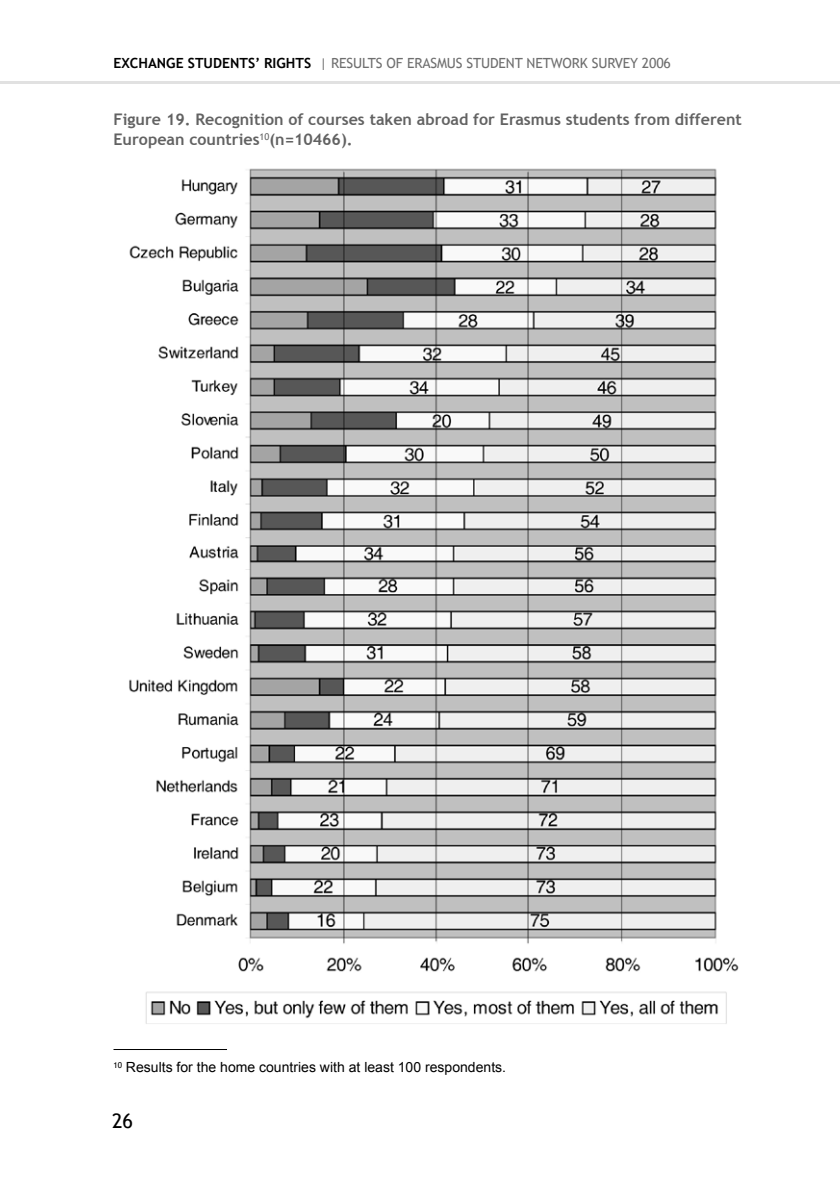
<style>
.page{position:relative;width:840px;height:1180px;background:#fff}
.page>*{position:absolute;margin:0;border:0;box-sizing:border-box;transform-origin:0 0}
.t1{font:20px "Trebuchet MS";color:#000}
.t2{font:700 16px/20px "Trebuchet MS";color:#626262}
.t3{font:14px "Arial";color:#000}
.t4{font:700 14px "Trebuchet MS";color:#000}
.t5{font:14px "Trebuchet MS";letter-spacing:-.01em;color:#6f6f6f}
.s1{font-weight:400;color:#6f6f6f}
</style>
<div class="page">
<hr style="left:0;top:81px;width:839px;height:3px;background:#e1e1e1">
<hr style="left:113px;top:1048px;width:114px;height:1px;background:#000">
<img style="left:129px;top:168px;width:610px;height:856px">
<p class="t4" style="left:113px;top:55px;width:377px">Exchange students’ rights <span class="s1">| RESU LTS OF ERASMUS STUDEN</span></p>
<p class="t5" style="left:514px;top:55px;width:93px">T NETWORK SURVE</p>
<p class="t5" style="left:630px;top:55px;width:42px">Y 2006</p>
<p class="t2" style="left:113px;top:110px;width:629px">Figure 19. Recognition of courses taken abroad for Erasmus students from different<br>European countries<sup>10</sup>(n=10466).</p>
<p class="t3" style="left:113px;top:1057px;width:394px"><sup>10</sup> Results for the home countries with at least 100 respondents.</p>
<p class="t1" style="left:112px;top:1108px;width:22px">26</p>
</div>
